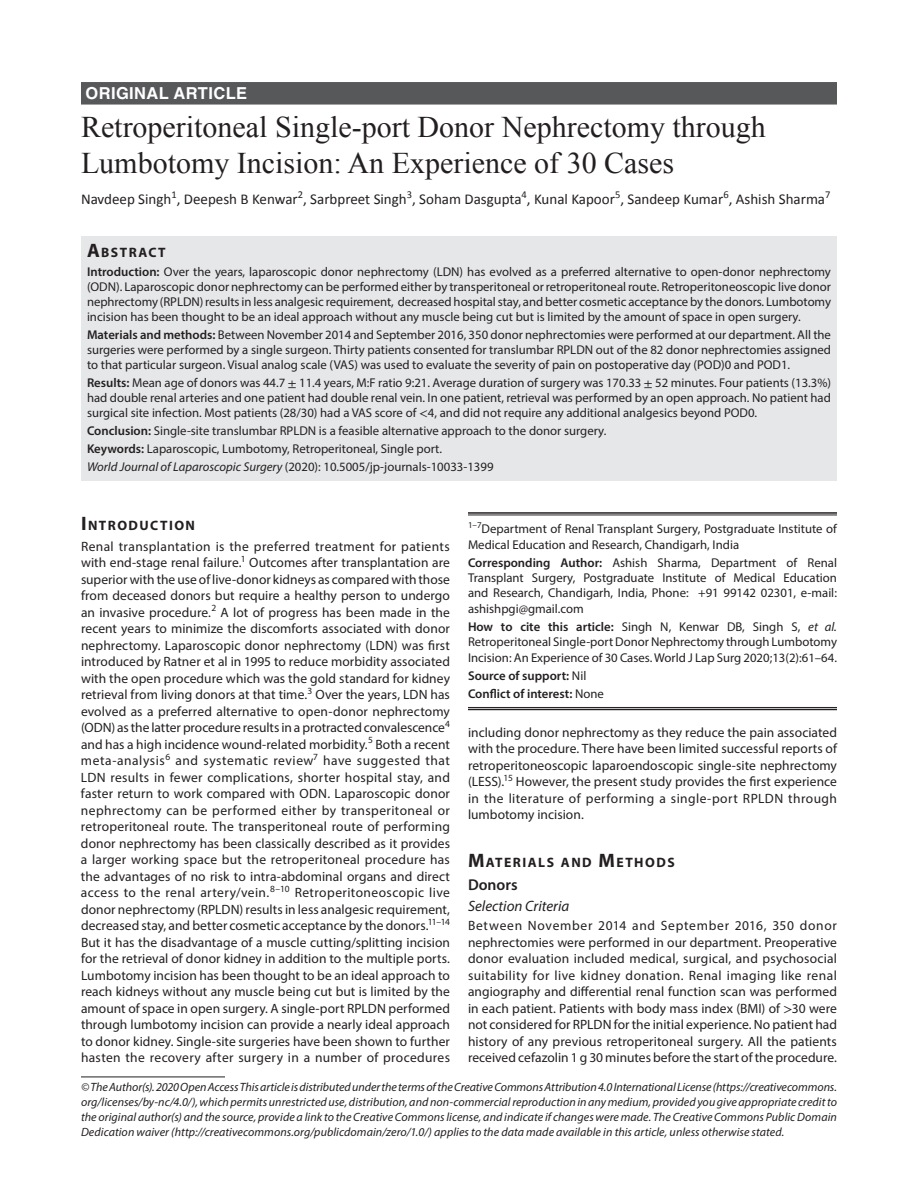
<style>
.page{position:relative;width:918px;height:1188px;background:#fff}
.page>*{position:absolute;margin:0;border:0;box-sizing:border-box;transform-origin:0 0}
.t1{font:30px/36px "Times New Roman";color:#231f20}
.t2{font:700 16.5px "Helvetica LT Std";letter-spacing:.025em;color:#fff}
.t3{font:600 15.75px "Myriad Pro";color:#231f20}
.t4{font:15px "Calibri";color:#231f20}
.t5{font:italic 15px "Myriad Pro";color:#231f20}
.t6{font:700 13.65px "Myriad Pro";letter-spacing:.105em;color:#231f20}
.t7{font:13.5px/16.5px "Myriad Pro";letter-spacing:.015em;color:#231f20;text-align:justify}
.t8{font:12.75px/15px "Myriad Pro";color:#231f20;text-align:justify}
.t9{font:600 12.75px/18.3px "Myriad Pro";color:#231f20}
.t10{font:italic 12px/15px "Myriad Pro";letter-spacing:.005em;color:#231f20;text-align:justify}
.s1{font-size:19.5px}
.s2{font-weight:600}
.s3{font-family:"STIX"}
.s4{font-style:italic}
.s5{font-weight:400}
</style>
<div class="page">
<div style="left:81px;top:82px;width:756px;height:23px;background:#57585a"></div>
<div style="left:81px;top:236px;width:756px;height:26px;background:#e6e7e9"></div>
<div style="left:81px;top:261px;width:756px;height:69px;background:#e6e7e9"></div>
<div style="left:81px;top:324px;width:756px;height:54px;background:#e6e7e9"></div>
<div style="left:81px;top:372px;width:756px;height:54px;background:#e6e7e9"></div>
<div style="left:81px;top:420px;width:756px;height:24px;background:#e6e7e9"></div>
<div style="left:81px;top:438px;width:756px;height:24px;background:#e6e7e9"></div>
<div style="left:81px;top:456px;width:756px;height:24px;background:#e6e7e9"></div>
<hr style="left:468px;top:512px;width:369px;height:2px;background:#231f20">
<hr style="left:468px;top:515px;width:369px;height:1px;background:#231f20">
<hr style="left:468px;top:707px;width:369px;height:1px;background:#231f20">
<hr style="left:468px;top:709px;width:369px;height:1px;background:#231f20">
<hr style="left:81px;top:1077px;width:144px;height:1px;background:#231f20">
<p class="t2" style="left:86px;top:83px;width:163px">ORIGINAL ARTICLE</p>
<h1 class="t1" style="left:81px;top:108px;width:686px">Retroperitoneal Single-port Donor Nephrectomy through<br>Lumbotomy Incision: An Experience of 30 Cases</h1>
<p class="t4" style="left:81px;top:190px;width:751px">Navdeep Singh<sup>1</sup>, Deepesh B Kenwar<sup>2</sup>, Sarbpreet Singh<sup>3</sup>, Soham Dasgupta<sup>4</sup>, Kunal Kapoor<sup>5</sup>, Sandeep Kumar<sup>6</sup>, Ashish Sharma<sup>7</sup></p>
<p class="t6" style="left:87px;top:243px;width:80px"><span class="s1">A</span>BSTRACT</p>
<p class="t8" style="left:87px;top:264px;width:746px"><span class="s2">Introduction:</span> Over the years, laparoscopic donor nephrectomy (LDN) has evolved as a preferred alternative to open-donor nephrectomy (ODN). Laparoscopic donor nephrectomy can be performed either by transperitoneal or retroperitoneal route. Retroperitoneoscopic live donor nephrectomy (RPLDN) results in less analgesic requirement, decreased hospital stay, and better cosmetic acceptance by the donors. Lumbotomy incision has been thought to be an ideal approach without any muscle being cut but is limited by the amount of space in open surgery.</p>
<p class="t8" style="left:87px;top:327px;width:746px"><span class="s2">Materials and methods:</span> Between November 2014 and September 2016, 350 donor nephrectomies were performed at our department. All the surgeries were performed by a single surgeon. Thirty patients consented for translumbar RPLDN out of the 82 donor nephrectomies assigned to that particular surgeon. Visual analog scale (VAS) was used to evaluate the severity of pain on postoperative day (POD)0 and POD1.</p>
<p class="t8" style="left:87px;top:375px;width:746px"><span class="s2">Results:</span> Mean age of donors was 44.7 <span class="s3">±</span> 11.4 years, M:F ratio 9:21. Average duration of surgery was 170.33 <span class="s3">±</span> 52 minutes. Four patients (13.3%) had double renal arteries and one patient had double renal vein. In one patient, retrieval was performed by an open approach. No patient had surgical site infection. Most patients (28/30) had a VAS score of <span class="s3">&lt;</span>4, and did not require any additional analgesics beyond POD0.</p>
<p class="t8" style="left:87px;top:422px;width:521px;line-height:18px;text-align:left"><span class="s2">Conclusion:</span> Single-site translumbar RPLDN is a feasible alternative approach to the donor surgery.<br><span class="s2">Keywords:</span> Laparoscopic, Lumbotomy, Retroperitoneal, Single port.<br><span class="s4">World Journal of Laparoscopic Surgery</span> (2020): 10.5005/jp-journals-10033-1399</p>
<p class="t6" style="left:81px;top:516px;width:116px"><span class="s1">I</span>NTRODUCTION</p>
<p class="t7" style="left:81px;top:538px;width:371px">Renal transplantation is the preferred treatment for patients with end-stage renal failure.<sup>1</sup> Outcomes after transplantation are superior with the use of live-donor kidneys as compared with those from deceased donors but require a healthy person to undergo an invasive procedure.<sup>2</sup> A lot of progress has been made in the recent years to minimize the discomforts associated with donor nephrectomy. Laparoscopic donor nephrectomy (LDN) was first introduced by Ratner et al in 1995 to reduce morbidity associated with the open procedure which was the gold standard for kidney retrieval from living donors at that time.<sup>3</sup> Over the years, LDN has evolved as a preferred alternative to open-donor nephrectomy (ODN) as the latter procedure results in a protracted convalescence<sup>4 </sup>and has a high incidence wound-related morbidity.<sup>5</sup> Both a recent meta-analysis<sup>6</sup> and systematic review<sup>7</sup> have suggested that LDN results in fewer complications, shorter hospital stay, and faster return to work compared with ODN. Laparoscopic donor nephrectomy can be performed either by transperitoneal or retroperitoneal route. The transperitoneal route of performing donor nephrectomy has been classically described as it provides a larger working space but the retroperitoneal procedure has the advantages of no risk to intra-abdominal organs and direct access to the renal artery/vein.<sup>8–10</sup> Retroperitoneoscopic live donor nephrectomy (RPLDN) results in less analgesic requirement, decreased stay, and better cosmetic acceptance by the donors.<sup>11–14<br></sup>But it has the disadvantage of a muscle cutting/splitting incision for the retrieval of donor kidney in addition to the multiple ports.<br>Lumbotomy incision has been thought to be an ideal approach to reach kidneys without any muscle being cut but is limited by the amount of space in open surgery. A single-port RPLDN performed through lumbotomy incision can provide a nearly ideal approach to donor kidney. Single-site surgeries have been shown to further hasten the recovery after surgery in a number of procedures</p>
<p class="t8" style="left:468px;top:521px;width:371px"><sup>1–7</sup>Department of Renal Transplant Surgery, Postgraduate Institute of<br>Medical Education and Research, Chandigarh, India</p>
<p class="t8" style="left:468px;top:555px;width:371px"><span class="s2">Corresponding Author:</span> Ashish Sharma, Department of Renal Transplant Surgery, Postgraduate Institute of Medical Education and Research, Chandigarh, India, Phone: +91 99142 02301, e-mail: ashishpgi@gmail.com</p>
<p class="t8" style="left:468px;top:619px;width:371px"><span class="s2">How to cite this article:</span> Singh N, Kenwar DB, Singh S, <span class="s4">et al.<br></span>Retroperitoneal Single-port Donor Nephrectomy through Lumbotomy Incision: An Experience of 30 Cases. World J Lap Surg 2020;13(2):61–64.</p>
<p class="t9" style="left:468px;top:666px;width:137px">Source of support: <span class="s5">Nil<br></span>Conflict of interest: <span class="s5">None</span></p>
<p class="t7" style="left:468px;top:724px;width:371px">including donor nephrectomy as they reduce the pain associated with the procedure. There have been limited successful reports of retroperitoneoscopic laparoendoscopic single-site nephrectomy (LESS).<sup>15</sup> However, the present study provides the first experience in the literature of performing a single-port RPLDN through lumbotomy incision.</p>
<p class="t6" style="left:468px;top:854px;width:208px"><span class="s1">M</span>ATERIALS AND <span class="s1">M</span>ETHODS</p>
<p class="t3" style="left:468px;top:874px;width:51px">Donors</p>
<p class="t5" style="left:468px;top:897px;width:103px">Selection Criteria</p>
<p class="t7" style="left:468px;top:917px;width:371px">Between November 2014 and September 2016, 350 donor nephrectomies were performed in our department. Preoperative donor evaluation included medical, surgical, and psychosocial suitability for live kidney donation. Renal imaging like renal angiography and differential renal function scan was performed in each patient. Patients with body mass index (BMI) of <span class="s3">&gt;</span>30 were not considered for RPLDN for the initial experience. No patient had history of any previous retroperitoneal surgery. All the patients received cefazolin 1 g 30 minutes before the start of the procedure.</p>
<p class="t10" style="left:81px;top:1079px;width:758px">© The Author(s). 2020 Open Access This article is distributed under the terms of the Creative Commons Attribution 4.0 International License (https://creativecommons. org/licenses/by-nc/4.0/), which permits unrestricted use, distribution, and non-commercial reproduction in any medium, provided you give appropriate credit to the original author(s) and the source, provide a link to the Creative Commons license, and indicate if changes were made. The Creative Commons Public Domain Dedication waiver (http://creativecommons.org/publicdomain/zero/1.0/) applies to the data made available in this article, unless otherwise stated.</p>
</div>
